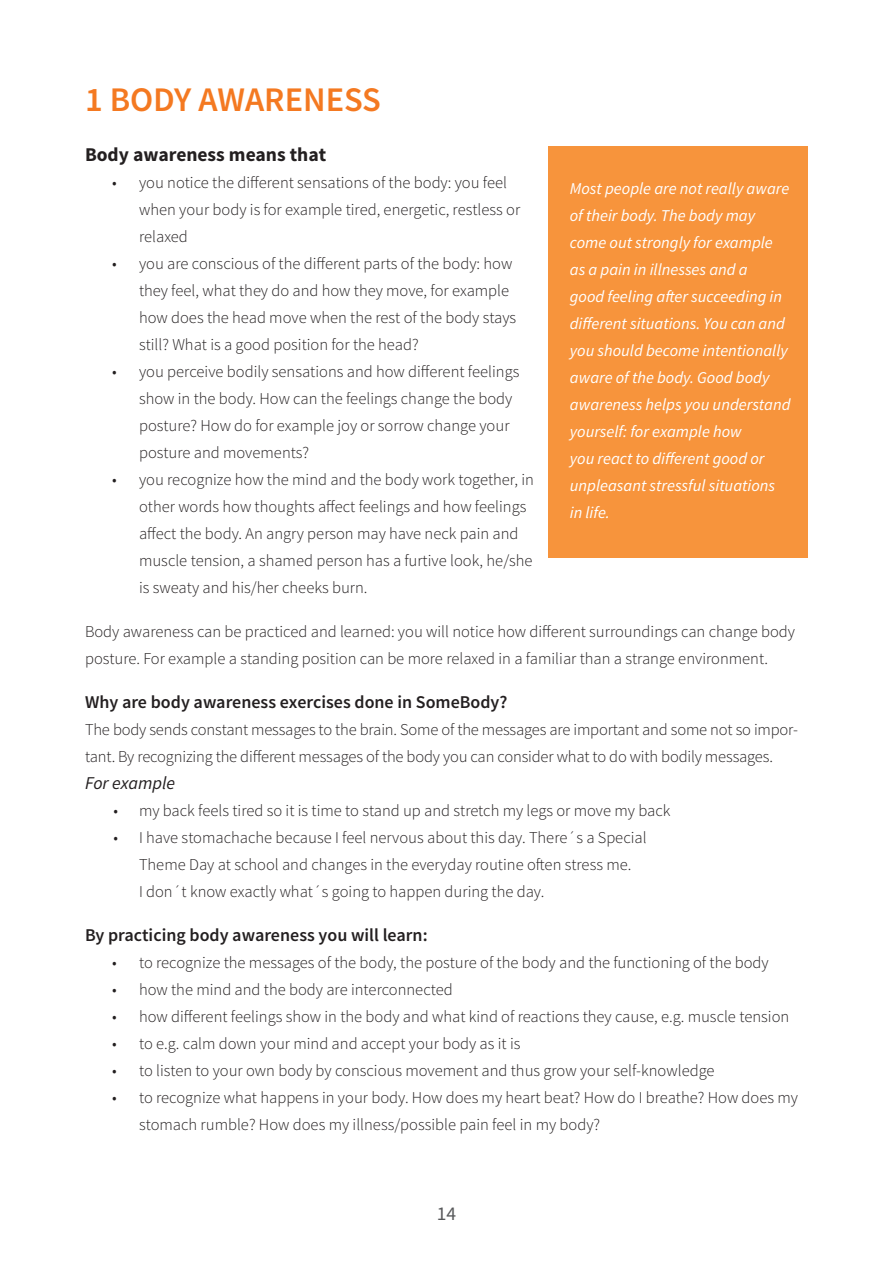
<style>
.page{position:relative;width:893px;height:1263px;background:#fff}
.page>*{position:absolute;margin:0;border:0;box-sizing:border-box;transform-origin:0 0}
.RAPORTTI_Pääotsikko{font:600 34.5px "Source Sans Pro";color:#f47921}
.ingressi{font:700 19.5px "Source Sans Pro";color:#231f20}
.t1{font:19.5px "Source Sans Pro";color:#57585a}
.RAPORTTI_väliotsikko{font:600 18px "Source Sans Pro";color:#231f20}
.pienempi_väliotsikko{font:italic 18px "Source Sans Pro";color:#231f20}
.leipis_ei_sis_ei_alk{font:300 16.5px/27px "Source Sans Pro";color:#231f20}
.nosto{font:italic 16.5px/27px "Source Sans Pro";color:#fff}
</style>
<div class="page">
<div style="left:549px;top:147px;width:259px;height:411px;background:#f7943c"></div>
<p class="RAPORTTI_Pääotsikko" style="left:85px;top:78px;width:297px">1 BODY AWARENESS</p>
<p class="ingressi" style="left:85px;top:142px;width:243px">Body awareness means that</p>
<p class="leipis_ei_sis_ei_alk" style="left:139px;top:169px;width:383px;text-indent:-27px">• you notice the different sensations of the body: you feel when your body is for example tired, energetic, restless or relaxed</p>
<p class="leipis_ei_sis_ei_alk" style="left:139px;top:250px;width:379px;text-indent:-27px">• you are conscious of the different parts of the body: how they feel, what they do and how they move, for example how does the head move when the rest of the body stays still? What is a good position for the head?</p>
<p class="leipis_ei_sis_ei_alk" style="left:139px;top:358px;width:382px;text-indent:-27px">• you perceive bodily sensations and how different feelings show in the body. How can the feelings change the body posture? How do for example joy or sorrow change your posture and movements?</p>
<p class="leipis_ei_sis_ei_alk" style="left:139px;top:466px;width:396px;text-indent:-27px">• you recognize how the mind and the body work together, in other words how thoughts affect feelings and how feelings affect the body. An angry person may have neck pain and muscle tension, a shamed person has a furtive look, he/she is sweaty and his/her cheeks burn.</p>
<p class="leipis_ei_sis_ei_alk" style="left:85px;top:618px;width:711px">Body awareness can be practiced and learned: you will notice how different surroundings can change body posture. For example a standing position can be more relaxed in a familiar than a strange environment.</p>
<p class="RAPORTTI_väliotsikko" style="left:85px;top:691px;width:424px">Why are body awareness exercises done in SomeBody?</p>
<p class="leipis_ei_sis_ei_alk" style="left:85px;top:716px;width:714px">The body sends constant messages to the brain. Some of the messages are important and some not so impor&shy;tant. By recognizing the different messages of the body you can consider what to do with bodily messages.</p>
<p class="pienempi_väliotsikko" style="left:85px;top:772px;width:92px">For example</p>
<p class="leipis_ei_sis_ei_alk" style="left:114px;top:797px;width:558px">• my back feels tired so it is time to stand up and stretch my legs or move my back</p>
<p class="leipis_ei_sis_ei_alk" style="left:139px;top:824px;width:509px;text-indent:-26px">• I have stomachache because I feel nervous about this day. There´s a Special<br>Theme Day at school and changes in the everyday routine often stress me.<br>I don´t know exactly what´s going to happen during the day.</p>
<p class="RAPORTTI_väliotsikko" style="left:85px;top:924px;width:344px">By practicing body awareness you will learn:</p>
<p class="leipis_ei_sis_ei_alk" style="left:112px;top:949px;width:658px">• to recognize the messages of the body, the posture of the body and the functioning of the body</p>
<p class="leipis_ei_sis_ei_alk" style="left:112px;top:976px;width:342px">• how the mind and the body are interconnected</p>
<p class="leipis_ei_sis_ei_alk" style="left:112px;top:1003px;width:679px">• how different feelings show in the body and what kind of reactions they cause, e.g. muscle tension</p>
<p class="leipis_ei_sis_ei_alk" style="left:112px;top:1030px;width:410px">• to e.g. calm down your mind and accept your body as it is</p>
<p class="leipis_ei_sis_ei_alk" style="left:112px;top:1057px;width:604px">• to listen to your own body by conscious movement and thus grow your self-knowledge</p>
<p class="leipis_ei_sis_ei_alk" style="left:139px;top:1084px;width:660px;text-indent:-27px">• to recognize what happens in your body. How does my heart beat? How do I breathe? How does my stomach rumble? How does my illness/possible pain feel in my body?</p>
<p class="nosto" style="left:570px;top:175px;width:222px">Most people are not really aware of their body. The body may come out strongly for example as a pain in illnesses and a<br>good feeling after succeeding in different situations. You can and you should become intentionally aware of the body. Good body awareness helps you understand yourself: for example how<br>you react to different good or unpleasant stressful situations in life.</p>
<p class="t1" style="left:437px;top:1202px;width:21px">14</p>
</div>
